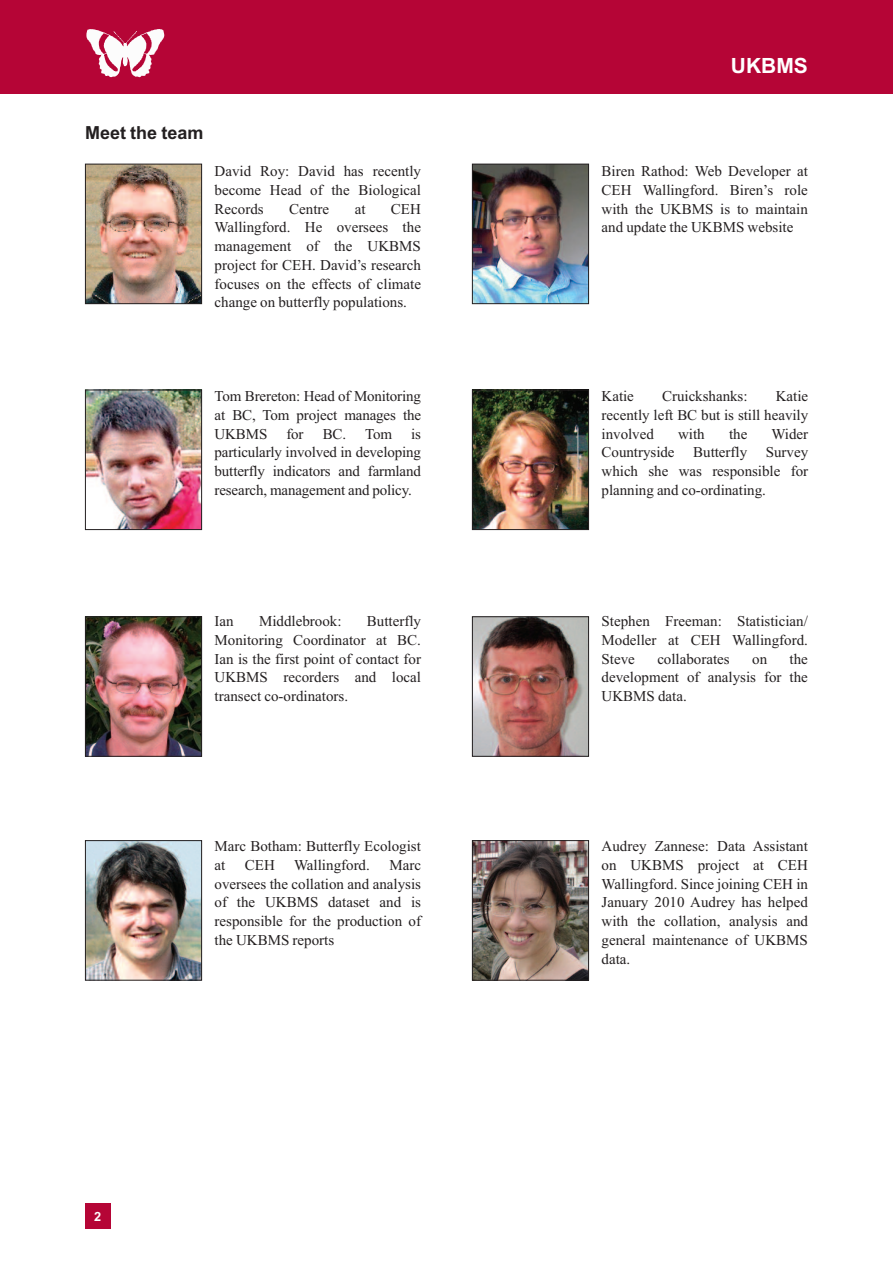
<style>
.page{position:relative;width:893px;height:1263px;background:#fff}
.page>*{position:absolute;margin:0;border:0;box-sizing:border-box;transform-origin:0 0}
.t1{font:700 21px "Arial";color:#fff}
.t2{font:700 18px "Arial";color:#231f20}
.t3{font:15px/18.8px "Times New Roman";color:#231f20;text-align:justify}
.t4{font:700 12.75px "Arial";color:#fff}
</style>
<div class="page">
<img style="left:87px;top:166px;width:113px;height:136px">
<div style="left:85px;top:164px;width:117px;height:140px;border:1px solid #231f20"></div>
<img style="left:87px;top:392px;width:113px;height:136px">
<div style="left:85px;top:390px;width:117px;height:140px;border:1px solid #231f20"></div>
<img style="left:87px;top:618px;width:113px;height:137px">
<div style="left:85px;top:616px;width:117px;height:141px;border:1px solid #231f20"></div>
<img style="left:87px;top:842px;width:113px;height:136px">
<div style="left:85px;top:840px;width:117px;height:140px;border:1px solid #231f20"></div>
<img style="left:474px;top:392px;width:113px;height:136px">
<div style="left:472px;top:390px;width:117px;height:140px;border:1px solid #231f20"></div>
<img style="left:474px;top:618px;width:113px;height:137px">
<div style="left:472px;top:616px;width:117px;height:141px;border:1px solid #231f20"></div>
<img style="left:474px;top:842px;width:113px;height:136px">
<div style="left:472px;top:840px;width:117px;height:140px;border:1px solid #231f20"></div>
<div style="left:0;top:0;width:893px;height:94px;background:#b50536"></div>
<img style="left:114px;top:31px;width:33px;height:16px">
<div style="left:85px;top:1203px;width:26px;height:26px;background:#b50536"></div>
<img style="left:474px;top:166px;width:113px;height:136px">
<div style="left:472px;top:164px;width:117px;height:140px;border:1px solid #231f20"></div>
<p class="t2" style="left:85px;top:122px;width:120px">Meet the team</p>
<p class="t3" style="left:215px;top:161px;width:208px">David Roy: David has recently become Head of the Biological Records</p>
<p class="t3" style="left:215px;top:199px;width:208px;text-indent:176px">CEH Wallingford. He oversees the management of the UKBMS project for CEH. David’s research focuses on the effects of climate change on butterfly populations.</p>
<p class="t3" style="left:289px;top:199px;width:41px">Centre</p>
<p class="t3" style="left:355px;top:199px;width:12px">at</p>
<p class="t3" style="left:215px;top:386px;width:208px">Tom Brereton: Head of Monitoring at BC, Tom project manages the UKBMS</p>
<p class="t3" style="left:215px;top:424px;width:208px;text-indent:196px">is particularly involved in developing butterfly indicators and farmland research, management and policy.</p>
<p class="t3" style="left:286px;top:424px;width:19px">for</p>
<p class="t3" style="left:323px;top:424px;width:71px">BC. Tom</p>
<p class="t3" style="left:215px;top:611px;width:208px;text-indent:152px">Butterfly Monitoring Coordinator at BC.<br>Ian is the first point of contact for UKBMS recorders and local transect co-ordinators.</p>
<p class="t3" style="left:215px;top:611px;width:21px">Ian</p>
<p class="t3" style="left:259px;top:611px;width:84px">Middlebrook:</p>
<p class="t3" style="left:215px;top:836px;width:208px">Marc Botham: Butterfly Ecologist at</p>
<p class="t3" style="left:245px;top:855px;width:31px">CEH</p>
<p class="t3" style="left:294px;top:855px;width:77px">Wallingford.</p>
<p class="t3" style="left:215px;top:855px;width:208px;text-indent:175px">Marc oversees the collation and analysis of the UKBMS dataset and is responsible for the production of the UKBMS reports</p>
<p class="t4" style="left:94px;top:1209px;width:9px">2</p>
<h1 class="t1" style="left:731px;top:53px;width:78px">UKBMS</h1>
<p class="t3" style="left:602px;top:161px;width:208px">Biren Rathod: Web Developer at CEH Wallingford. Biren’s role with the UKBMS is to maintain and update the UKBMS website</p>
<p class="t3" style="left:602px;top:386px;width:208px;text-indent:174px">Katie recently left BC but is still heavily involved</p>
<p class="t3" style="left:602px;top:386px;width:34px">Katie</p>
<p class="t3" style="left:662px;top:386px;width:87px">Cruickshanks:</p>
<p class="t3" style="left:602px;top:424px;width:208px;text-indent:170px">Wider Countryside Butterfly Survey which she was responsible for planning and co-ordinating.</p>
<p class="t3" style="left:678px;top:424px;width:28px">with</p>
<p class="t3" style="left:729px;top:424px;width:20px">the</p>
<p class="t3" style="left:602px;top:611px;width:208px">Stephen Freeman: Statistician/ Modeller at CEH Wallingford.<br>Steve</p>
<p class="t3" style="left:602px;top:649px;width:208px;text-indent:188px">the development of analysis for the UKBMS data.</p>
<p class="t3" style="left:657px;top:649px;width:74px">collaborates</p>
<p class="t3" style="left:752px;top:649px;width:16px">on</p>
<p class="t3" style="left:602px;top:836px;width:208px">Audrey Zannese: Data Assistant on UKBMS project at CEH Wallingford. Since joining CEH in January 2010 Audrey has helped with the collation, analysis and general maintenance of UKBMS data.</p>
</div>
